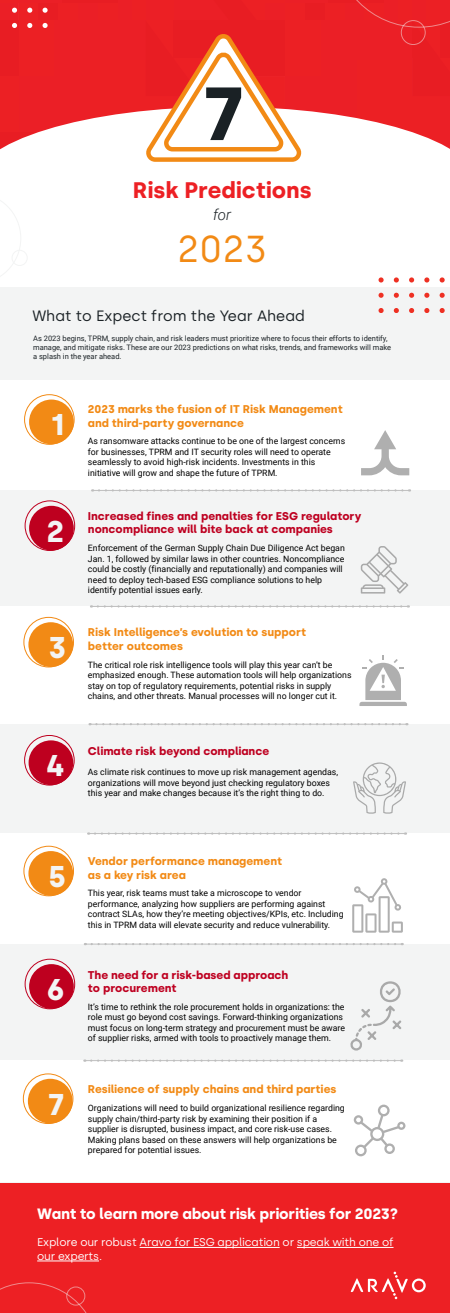
<style>
.page{position:relative;width:450px;height:1313px;background:#fff}
.page>*{position:absolute;margin:0;border:0;box-sizing:border-box;transform-origin:0 0}
.t1{font:700 75px "Silka";color:#1a2125}
.t2{font:37.5px "Silka";color:#f28a15}
.t3{font:700 30px "Silka";color:#f3f4f4}
.t4{font:700 22.5px "Silka";color:#ed2024}
.t5{font:700 15px "Silka";letter-spacing:-.015em;color:#fff}
.t6{font:15px "Silka";color:#1a2125}
.t7{font:italic 300 15px "Roboto";color:#1a2125}
.t8{font:700 11.25px/13.5px "Silka";color:#f28a15}
.t9{font:700 11.25px/13.5px "Silka";color:#be0020}
.t10{font:11.25px/13.5px "Silka";letter-spacing:-.015em;color:#fff}
.t11{font:8.75px/10.5px "Roboto";color:#000}
.t12{font:7.5px/9px "Roboto";color:#1a2125}
</style>
<div class="page">
<div style="left:0;top:1181px;width:450px;height:131px;background:#ed2024"></div>
<svg style="left:351px;top:1271px;width:75px;height:28px"></svg>
<hr style="left:140px;top:1247px;width:140px;height:1px;background:#fff">
<hr style="left:297px;top:1247px;width:97px;height:1px;background:#fff">
<hr style="left:37px;top:1260px;width:62px;height:1px;background:#fff">
<div style="left:0;top:287px;width:450px;height:895px;background:#f3f4f4"></div>
<div style="left:0;top:606px;width:450px;height:118px;background:#fff"></div>
<div style="left:0;top:832px;width:450px;height:111px;background:#fff"></div>
<div style="left:0;top:1060px;width:450px;height:121px;background:#fff"></div>
<div style="left:1px;top:380px;width:449px;height:110px;background:#fff"></div>
<div style="left:0;top:0;width:450px;height:183px;background:#ed2024"></div>
<svg style="left:0;top:110px;width:450px;height:73px;fill:#fff"></svg>
<svg style="left:12px;top:7px;width:36px;height:21px"></svg>
<svg style="left:141px;top:34px;width:161px;height:142px"></svg>
<svg style="left:361px;top:430px;width:48px;height:45px"></svg>
<div style="left:29px;top:399px;width:45px;height:45px;background:#f28a15;border-radius:50%"></div>
<div style="left:24px;top:394px;width:50px;height:50px;border:1px solid #f28a15;border-radius:50%"></div>
<svg style="left:99px;top:489px;width:311px;height:2px"></svg>
<svg style="left:361px;top:546px;width:47px;height:47px"></svg>
<div style="left:29px;top:506px;width:45px;height:44px;background:#be001f;border-radius:50%"></div>
<div style="left:25px;top:500px;width:50px;height:51px;border:1px solid #be001f;border-radius:50%"></div>
<svg style="left:98px;top:605px;width:311px;height:2px"></svg>
<svg style="left:359px;top:655px;width:48px;height:51px"></svg>
<div style="left:28px;top:622px;width:45px;height:45px;background:#f28a15;border-radius:50%"></div>
<div style="left:24px;top:617px;width:50px;height:50px;border:1px solid #f28a15;border-radius:50%"></div>
<svg style="left:90px;top:723px;width:317px;height:2px"></svg>
<svg style="left:353px;top:762px;width:53px;height:51px"></svg>
<div style="left:29px;top:740px;width:44px;height:45px;background:#be001f;border-radius:50%"></div>
<div style="left:24px;top:735px;width:50px;height:50px;border:1px solid #be001f;border-radius:50%"></div>
<svg style="left:95px;top:832px;width:311px;height:2px"></svg>
<svg style="left:352px;top:878px;width:51px;height:54px"></svg>
<div style="left:28px;top:851px;width:45px;height:44px;background:#f28a15;border-radius:50%"></div>
<div style="left:24px;top:845px;width:50px;height:51px;border:1px solid #f28a15;border-radius:50%"></div>
<svg style="left:92px;top:943px;width:311px;height:2px"></svg>
<div style="left:29px;top:964px;width:45px;height:44px;background:#be001f;border-radius:50%"></div>
<div style="left:25px;top:958px;width:50px;height:51px;border:1px solid #be001f;border-radius:50%"></div>
<svg style="left:350px;top:981px;width:51px;height:69px"></svg>
<svg style="left:91px;top:1059px;width:311px;height:2px"></svg>
<svg style="left:354px;top:1104px;width:51px;height:52px"></svg>
<div style="left:28px;top:1078px;width:45px;height:45px;background:#f28a15;border-radius:50%"></div>
<div style="left:23px;top:1073px;width:50px;height:50px;border:1px solid #f28a15;border-radius:50%"></div>
<svg style="left:356px;top:0;width:94px;height:45px"></svg>
<svg style="left:0;top:1282px;width:86px;height:30px"></svg>
<svg style="left:379px;top:277px;width:5px;height:5px"></svg>
<svg style="left:394px;top:277px;width:5px;height:5px"></svg>
<svg style="left:409px;top:277px;width:5px;height:5px"></svg>
<svg style="left:424px;top:277px;width:5px;height:5px"></svg>
<svg style="left:440px;top:277px;width:5px;height:5px"></svg>
<svg style="left:379px;top:293px;width:5px;height:5px"></svg>
<svg style="left:394px;top:293px;width:5px;height:5px"></svg>
<svg style="left:409px;top:293px;width:5px;height:5px"></svg>
<svg style="left:424px;top:293px;width:5px;height:5px"></svg>
<svg style="left:440px;top:293px;width:5px;height:5px"></svg>
<svg style="left:379px;top:308px;width:5px;height:5px"></svg>
<svg style="left:394px;top:308px;width:5px;height:5px"></svg>
<svg style="left:409px;top:308px;width:5px;height:5px"></svg>
<svg style="left:424px;top:308px;width:5px;height:5px"></svg>
<svg style="left:440px;top:308px;width:5px;height:5px"></svg>
<div style="left:401px;top:20px;width:25px;height:25px;border:1px solid #f3f4f4;border-radius:50%"></div>
<svg style="left:0;top:200px;width:21px;height:76px"></svg>
<div style="left:12px;top:250px;width:16px;height:16px;border:1px solid #f3f4f4;border-radius:50%"></div>
<div style="left:66px;top:1286px;width:19px;height:19px;border:1px solid #f3f4f4;border-radius:50%"></div>
<h1 class="t1" style="left:203px;top:83px;width:43px">7</h1>
<h3 class="t4" style="left:133px;top:181px;width:180px">Risk Predictions</h3>
<h3 class="t7" style="left:213px;top:206px;width:20px">for</h3>
<h2 class="t2" style="left:177px;top:233px;width:92px">2023</h2>
<h3 class="t6" style="left:32px;top:309px;width:274px">What to Expect from the Year Ahead</h3>
<p class="t12" style="left:33px;top:334px;width:360px">As 2023 begins, TPRM, supply chain, and risk leaders must prioritize where to focus their efforts to identify, manage, and mitigate risks. These are our 2023 predictions on what risks, trends, and frameworks will make a splash in the year ahead.</p>
<h3 class="t3" style="left:51px;top:412px;width:15px">1</h3>
<h3 class="t3" style="left:46px;top:519px;width:19px">2</h3>
<h3 class="t3" style="left:48px;top:635px;width:20px">3</h3>
<h3 class="t3" style="left:46px;top:753px;width:21px">4</h3>
<p class="t8" style="left:88px;top:403px;width:256px">2023 marks the fusion of IT Risk Management and third-party governance</p>
<p class="t11" style="left:88px;top:436px;width:259px">As ransomware attacks continue to be one of the largest concerns for businesses, TPRM and IT security roles will need to operate seamlessly to avoid high-risk incidents. Investments in this initiative will grow and shape the future of TPRM.</p>
<p class="t9" style="left:88px;top:510px;width:275px">Increased fines and penalties for ESG regulatory noncompliance will bite back at companies</p>
<p class="t11" style="left:88px;top:543px;width:258px">Enforcement of the German Supply Chain Due Diligence Act began Jan. 1, followed by similar laws in other countries. Noncompliance could be costly (financially and reputationally) and companies will need to deploy tech-based ESG compliance solutions to help identify potential issues early.</p>
<p class="t8" style="left:88px;top:626px;width:220px">Risk Intelligence’s evolution to support better outcomes</p>
<p class="t11" style="left:88px;top:659px;width:265px">The critical role risk intelligence tools will play this year can’t be emphasized enough. These automation tools will help organizations stay on top of regulatory requirements, potential risks in supply chains, and other threats. Manual processes will no longer cut it.</p>
<p class="t9" style="left:88px;top:745px;width:183px">Climate risk beyond compliance</p>
<p class="t11" style="left:88px;top:767px;width:252px">As climate risk continues to move up risk management agendas, organizations will move beyond just checking regulatory boxes this year and make changes because it’s the right thing to do.</p>
<h3 class="t3" style="left:48px;top:864px;width:19px">5</h3>
<h3 class="t3" style="left:46px;top:977px;width:20px">6</h3>
<h3 class="t3" style="left:48px;top:1091px;width:18px">7</h3>
<p class="t8" style="left:88px;top:855px;width:196px">Vendor performance management as a key risk area</p>
<p class="t11" style="left:88px;top:888px;width:257px">This year, risk teams must take a microscope to vendor performance, analyzing how suppliers are performing against contract SLAs, how they’re meeting objectives/KPIs, etc. Including this in TPRM data will elevate security and reduce vulnerability.</p>
<p class="t9" style="left:88px;top:968px;width:202px">The need for a risk-based approach to procurement</p>
<p class="t11" style="left:88px;top:1001px;width:259px">It’s time to rethink the role procurement holds in organizations: the role must go beyond cost savings. Forward-thinking organizations must focus on long-term strategy and procurement must be aware of supplier risks, armed with tools to proactively manage them.</p>
<p class="t8" style="left:88px;top:1082px;width:250px">Resilience of supply chains and third parties</p>
<p class="t11" style="left:88px;top:1103px;width:258px">Organizations will need to build organizational resilience regarding supply chain/third-party risk by examining their position if a supplier is disrupted, business impact, and core risk-use cases.<br>Making plans based on these answers will help organizations be prepared for potential issues.</p>
<h3 class="t5" style="left:37px;top:1207px;width:362px">Want to learn more about risk priorities for 2023?</h3>
<p class="t10" style="left:37px;top:1236px;width:358px">Explore our robust Aravo for ESG application or speak with one of our experts.</p>
</div>
